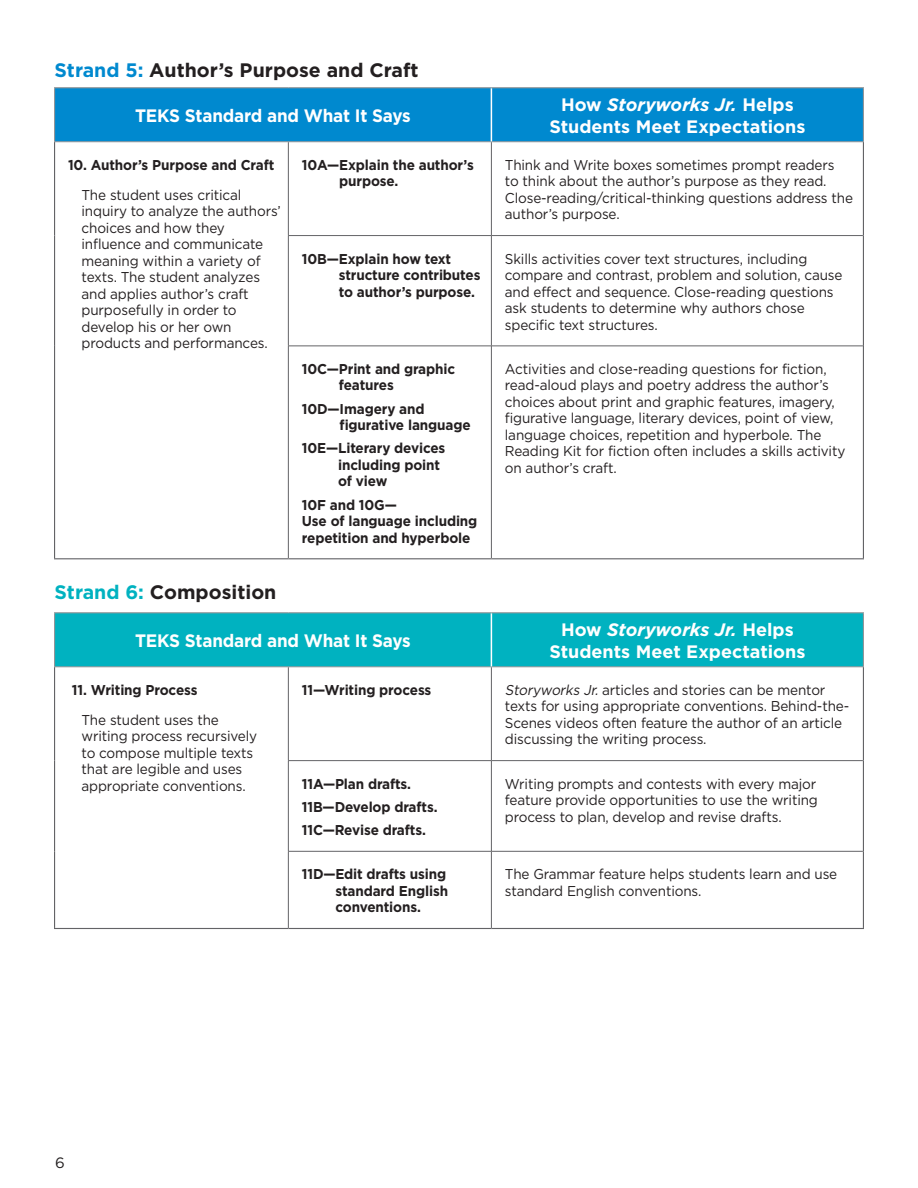
<style>
.page{position:relative;width:918px;height:1188px;background:#fff}
.page>*{position:absolute;margin:0;border:0;box-sizing:border-box;transform-origin:0 0}
.t1{font:700 19.5px "Gotham";color:#231f20}
.Body_AS{font:700 18px "Gotham";letter-spacing:-.005em;color:#fff;scale:.95 1}
.Body_AS-2{font:700 18px "Gotham";letter-spacing:-.005em;color:#fff}
.t2{font:italic 700 18px "Gotham";color:#fff}
.t3{font:15px "Gotham";color:#231f20}
.Body_AS-3{font:14.25px/16.5px "Gotham";letter-spacing:-.01em;color:#231f20;scale:.95 1}
.Body_AS-4{font:700 14.25px/16.5px "Gotham";letter-spacing:-.01em;color:#231f20;scale:.95 1}
.s1{color:#0089cf}
.s2{font-style:normal}
.s3{color:#00b2c0}
.s4{font-style:italic}
</style>
<div class="page">
<div style="left:55px;top:88px;width:808px;height:53px;background:#0089cf"></div>
<div style="left:55px;top:613px;width:808px;height:53px;background:#00b2c0"></div>
<hr style="left:288px;top:142px;width:1px;height:93px;background:#636366">
<hr style="left:491px;top:142px;width:1px;height:93px;background:#636366">
<hr style="left:288px;top:235px;width:203px;height:1px;background:#636366">
<hr style="left:288px;top:236px;width:1px;height:110px;background:#636366">
<hr style="left:491px;top:235px;width:372px;height:1px;background:#636366">
<hr style="left:491px;top:236px;width:1px;height:110px;background:#636366">
<hr style="left:288px;top:346px;width:203px;height:1px;background:#636366">
<hr style="left:288px;top:346px;width:1px;height:212px;background:#636366">
<hr style="left:491px;top:346px;width:372px;height:1px;background:#636366">
<hr style="left:491px;top:346px;width:1px;height:212px;background:#636366">
<hr style="left:491px;top:667px;width:1px;height:93px;background:#636366">
<hr style="left:288px;top:761px;width:1px;height:90px;background:#636366">
<hr style="left:491px;top:761px;width:1px;height:90px;background:#636366">
<hr style="left:288px;top:851px;width:1px;height:77px;background:#636366">
<hr style="left:491px;top:851px;width:1px;height:77px;background:#636366">
<hr style="left:288px;top:667px;width:1px;height:93px;background:#636366">
<hr style="left:288px;top:558px;width:203px;height:1px;background:#636366">
<hr style="left:491px;top:558px;width:373px;height:1px;background:#636366">
<hr style="left:54px;top:141px;width:234px;height:1px;background:#939598">
<hr style="left:288px;top:141px;width:203px;height:1px;background:#939598">
<hr style="left:491px;top:141px;width:373px;height:1px;background:#939598">
<hr style="left:54px;top:666px;width:234px;height:1px;background:#939598">
<hr style="left:288px;top:666px;width:203px;height:1px;background:#939598">
<hr style="left:491px;top:666px;width:373px;height:1px;background:#939598">
<hr style="left:54px;top:558px;width:234px;height:1px;background:#636366">
<hr style="left:491px;top:87px;width:373px;height:1px;background:#939598">
<hr style="left:863px;top:88px;width:1px;height:53px;background:#939598">
<hr style="left:491px;top:612px;width:373px;height:1px;background:#939598">
<hr style="left:863px;top:613px;width:1px;height:53px;background:#939598">
<hr style="left:863px;top:142px;width:1px;height:94px;background:#636366">
<hr style="left:863px;top:236px;width:1px;height:110px;background:#636366">
<hr style="left:863px;top:346px;width:1px;height:212px;background:#636366">
<hr style="left:863px;top:667px;width:1px;height:94px;background:#636366">
<hr style="left:863px;top:761px;width:1px;height:90px;background:#636366">
<hr style="left:863px;top:851px;width:1px;height:77px;background:#636366">
<hr style="left:54px;top:87px;width:234px;height:1px;background:#939598">
<hr style="left:54px;top:88px;width:1px;height:53px;background:#939598">
<hr style="left:288px;top:87px;width:203px;height:1px;background:#939598">
<hr style="left:54px;top:612px;width:234px;height:1px;background:#939598">
<hr style="left:54px;top:613px;width:1px;height:53px;background:#939598">
<hr style="left:288px;top:612px;width:203px;height:1px;background:#939598">
<hr style="left:54px;top:142px;width:1px;height:94px;background:#636366">
<hr style="left:54px;top:236px;width:1px;height:110px;background:#636366">
<hr style="left:54px;top:346px;width:1px;height:212px;background:#636366">
<hr style="left:54px;top:667px;width:1px;height:94px;background:#636366">
<hr style="left:54px;top:761px;width:1px;height:90px;background:#636366">
<hr style="left:54px;top:851px;width:1px;height:77px;background:#636366">
<hr style="left:491px;top:88px;width:1px;height:53px;background:#fff">
<hr style="left:491px;top:613px;width:1px;height:53px;background:#fff">
<hr style="left:288px;top:760px;width:203px;height:1px;background:#636366">
<hr style="left:491px;top:760px;width:372px;height:1px;background:#636366">
<hr style="left:288px;top:851px;width:203px;height:1px;background:#636366">
<hr style="left:491px;top:851px;width:372px;height:1px;background:#636366">
<hr style="left:54px;top:928px;width:234px;height:1px;background:#636366">
<hr style="left:288px;top:928px;width:203px;height:1px;background:#636366">
<hr style="left:491px;top:928px;width:373px;height:1px;background:#636366">
<p class="t1" style="left:55px;top:59px;width:366px"><span class="s1">Strand 5:</span> Author’s Purpose and Craft</p>
<p class="Body_AS" style="left:135px;top:105px;width:292px">TEKS Standard and What It Says</p>
<p class="t2" style="left:561px;top:95px;width:234px"><span class="s2">How</span> Storyworks Jr. <span class="s2">Helps</span></p>
<p class="Body_AS-2" style="left:549px;top:116px;width:258px">Students Meet Expectations</p>
<p class="Body_AS-4" style="left:68px;top:156px;width:219px">10. Author’s Purpose and Craft</p>
<p class="Body_AS-3" style="left:82px;top:186px;width:211px">The student uses critical inquiry to analyze the authors’ choices and how they influence and communicate meaning within a variety of texts. The student analyzes and applies author’s craft purposefully in order to develop his or her own products and performances.</p>
<p class="Body_AS-4" style="left:339px;top:156px;width:143px;text-indent:-37px">10A—Explain the author’s purpose.</p>
<p class="Body_AS-3" style="left:505px;top:156px;width:368px">Think and Write boxes sometimes prompt readers<br>to think about the author’s purpose as they read.<br>Close-reading/critical-thinking questions address the author’s purpose.</p>
<p class="Body_AS-4" style="left:339px;top:250px;width:151px;text-indent:-37px">10B—Explain how text structure contributes to author’s purpose.</p>
<p class="Body_AS-3" style="left:505px;top:250px;width:357px">Skills activities cover text structures, including compare and contrast, problem and solution, cause and effect and sequence. Close-reading questions ask students to determine why authors chose specific text structures.</p>
<p class="Body_AS-4" style="left:339px;top:360px;width:124px;text-indent:-37px">10C—Print and graphic features</p>
<p class="Body_AS-4" style="left:340px;top:400px;width:139px;text-indent:-38px">10D—Imagery and figurative language</p>
<p class="Body_AS-4" style="left:338px;top:440px;width:114px;text-indent:-36px">10E—Literary devices including point of view</p>
<p class="Body_AS-4" style="left:302px;top:496px;width:186px">10F and 10G—<br>Use of language including repetition and hyperbole</p>
<p class="Body_AS-3" style="left:505px;top:360px;width:360px">Activities and close-reading questions for fiction, read-aloud plays and poetry address the author’s choices about print and graphic features, imagery, figurative language, literary devices, point of view, language choices, repetition and hyperbole. The Reading Kit for fiction often includes a skills activity on author’s craft.</p>
<p class="t1" style="left:55px;top:581px;width:223px"><span class="s3">Strand 6:</span> Composition</p>
<p class="Body_AS" style="left:135px;top:630px;width:292px">TEKS Standard and What It Says</p>
<p class="t2" style="left:561px;top:620px;width:234px"><span class="s2">How</span> Storyworks Jr. <span class="s2">Helps</span></p>
<p class="Body_AS-2" style="left:549px;top:641px;width:258px">Students Meet Expectations</p>
<p class="Body_AS-4" style="left:72px;top:681px;width:134px">11. Writing Process</p>
<p class="Body_AS-3" style="left:82px;top:711px;width:186px">The student uses the writing process recursively to compose multiple texts that are legible and uses appropriate conventions.</p>
<p class="Body_AS-4" style="left:302px;top:681px;width:138px">11—Writing process</p>
<p class="Body_AS-3" style="left:505px;top:681px;width:364px"><span class="s4">Storyworks Jr.</span> articles and stories can be mentor texts for using appropriate conventions. Behind-the-Scenes videos often feature the author of an article discussing the writing process.</p>
<p class="Body_AS-4" style="left:302px;top:775px;width:117px">11A—Plan drafts.</p>
<p class="Body_AS-4" style="left:302px;top:798px;width:144px">11B—Develop drafts.</p>
<p class="Body_AS-4" style="left:302px;top:821px;width:132px">11C—Revise drafts.</p>
<p class="Body_AS-3" style="left:505px;top:775px;width:331px;text-align:justify">Writing prompts and contests with every major feature provide opportunities to use the writing process to plan, develop and revise drafts.</p>
<p class="Body_AS-4" style="left:335px;top:866px;width:120px;text-indent:-34px">11D—Edit drafts using standard English conventions.</p>
<p class="Body_AS-3" style="left:505px;top:866px;width:351px">The Grammar feature helps students learn and use standard English conventions.</p>
<p class="t3" style="left:55px;top:1154px;width:11px">6</p>
</div>
